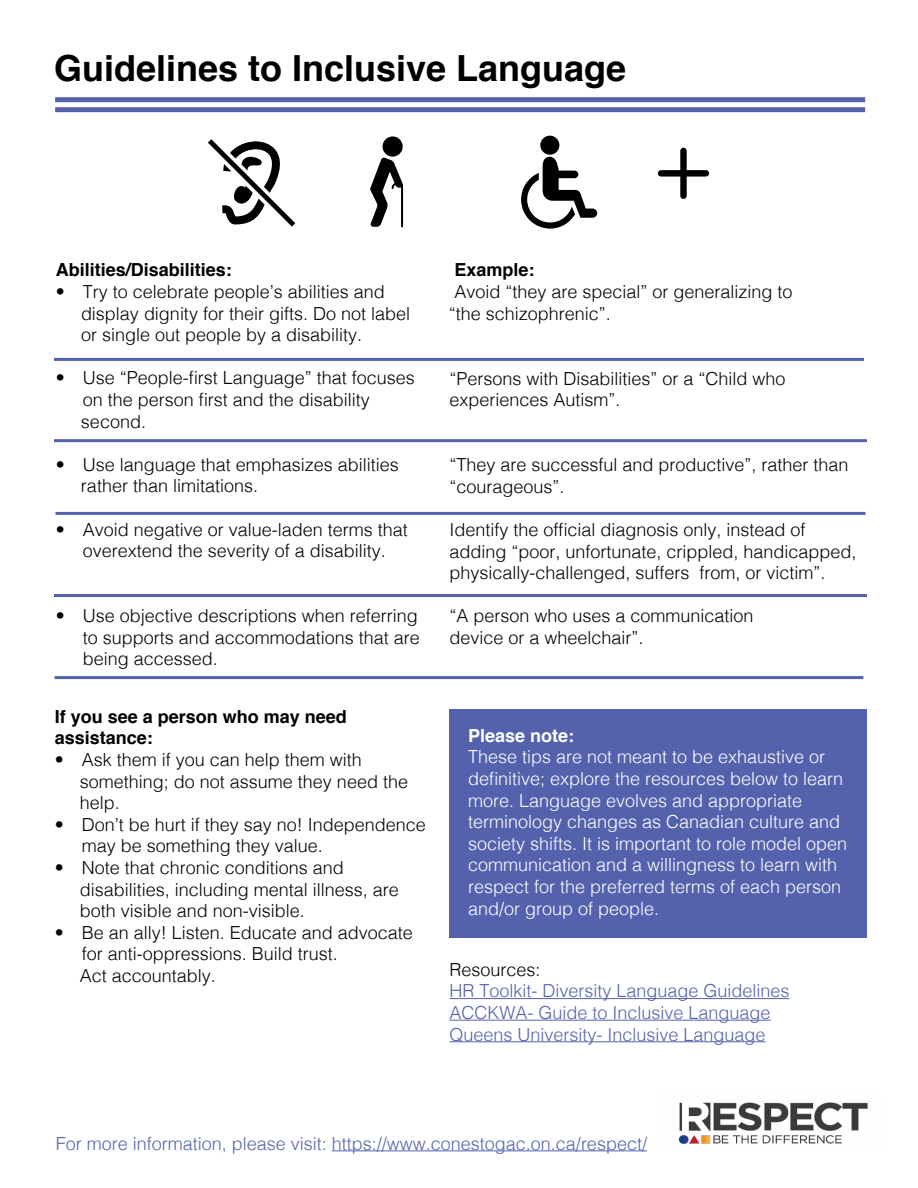
<style>
.page{position:relative;width:918px;height:1188px;background:#fff}
.page>*{position:absolute;margin:0;border:0;box-sizing:border-box;transform-origin:0 0}
.t1{font:700 36px "Helvetica";color:#000}
.t2{font:300 18px/21.6px "Helvetica";color:#000}
.t3{font:300 18px/21.6px "Helvetica";color:#fff}
.t4{font:300 18px "Helvetica";color:#5462ad}
.t5{font:700 18px/21.6px "Helvetica";color:#000}
.s1{font-weight:700}
</style>
<div class="page">
<div style="left:449px;top:709px;width:418px;height:229px;background:#5462ad"></div>
<hr style="left:332px;top:1150px;width:315px;height:1px;background:#5462ad">
<div style="left:55px;top:97px;width:810px;height:5px;background:#5462ad"></div>
<div style="left:55px;top:107px;width:810px;height:5px;background:#5462ad"></div>
<hr style="left:54px;top:358px;width:810px;height:3px;background:#5462ad">
<hr style="left:54px;top:439px;width:813px;height:3px;background:#5462ad">
<hr style="left:55px;top:512px;width:811px;height:3px;background:#5462ad">
<hr style="left:54px;top:594px;width:813px;height:3px;background:#5462ad">
<hr style="left:55px;top:676px;width:808px;height:3px;background:#5462ad">
<hr style="left:449px;top:998px;width:341px;height:1px;background:#5462ad">
<hr style="left:449px;top:1020px;width:322px;height:1px;background:#5462ad">
<hr style="left:449px;top:1041px;width:317px;height:1px;background:#5462ad">
<svg style="left:208px;top:139px;width:87px;height:88px"></svg>
<div style="left:540px;top:136px;width:19px;height:19px;background:#010002;border-radius:50%"></div>
<svg style="left:521px;top:157px;width:76px;height:72px"></svg>
<svg style="left:370px;top:136px;width:34px;height:91px"></svg>
<svg style="left:658px;top:148px;width:51px;height:51px"></svg>
<img style="left:679px;top:1102px;width:189px;height:43px">
<p class="t1" style="left:54px;top:39px;width:574px">Guidelines to Inclusive Language</p>
<p class="t5" style="left:56px;top:259px;width:178px">Abilities/Disabilities:</p>
<p class="t5" style="left:455px;top:260px;width:82px">Example:</p>
<p class="t2" style="left:56px;top:279px;width:331px">• Try to celebrate people’s abilities and</p>
<p class="t2" style="left:455px;top:280px;width:340px">Avoid “they are special” or generalizing to</p>
<p class="t2" style="left:81px;top:301px;width:331px">display dignity for their gifts. Do not label</p>
<p class="t2" style="left:449px;top:302px;width:164px">“the schizophrenic”.</p>
<p class="t2" style="left:81px;top:323px;width:283px">or single out people by a disability.</p>
<p class="t2" style="left:56px;top:366px;width:361px">• Use “People-first Language” that focuses</p>
<p class="t2" style="left:449px;top:366px;width:338px">“Persons with Disabilities” or a “Child who</p>
<p class="t2" style="left:83px;top:387px;width:289px">on the person first and the disability</p>
<p class="t2" style="left:449px;top:388px;width:173px">experiences Autism”.</p>
<p class="t2" style="left:81px;top:409px;width:67px">second.</p>
<p class="t2" style="left:56px;top:452px;width:345px">• Use language that emphasizes abilities</p>
<p class="t2" style="left:449px;top:453px;width:401px">“They are successful and productive”, rather than</p>
<p class="t2" style="left:81px;top:474px;width:179px">rather than limitations.</p>
<p class="t2" style="left:449px;top:474px;width:117px">“courageous”.</p>
<p class="t2" style="left:56px;top:517px;width:354px">• Avoid negative or value-laden terms that</p>
<p class="t2" style="left:449px;top:518px;width:358px">Identify the official diagnosis only, instead of</p>
<p class="t2" style="left:83px;top:539px;width:305px">overextend the severity of a disability.</p>
<p class="t2" style="left:449px;top:539px;width:409px">adding “poor, unfortunate, crippled, handicapped, physically-challenged, suffers from, or victim”.</p>
<p class="t2" style="left:56px;top:604px;width:364px">• Use objective descriptions when referring</p>
<p class="t2" style="left:449px;top:604px;width:306px">“A person who uses a communication</p>
<p class="t2" style="left:83px;top:625px;width:339px">to supports and accommodations that are</p>
<p class="t2" style="left:449px;top:626px;width:196px">device or a wheelchair”.</p>
<p class="t2" style="left:83px;top:647px;width:137px">being accessed.</p>
<p class="t5" style="left:55px;top:706px;width:294px">If you see a person who may need assistance:</p>
<p class="t2" style="left:80px;top:748px;width:330px;text-indent:-25px">• Ask them if you can help them with something; do not assume they need the help.</p>
<p class="t2" style="left:82px;top:812px;width:346px;text-indent:-27px">• Don’t be hurt if they say no! Independence may be something they value.</p>
<p class="t2" style="left:80px;top:856px;width:321px;text-indent:-25px">• Note that chronic conditions and disabilities, including mental illness, are both visible and non-visible.</p>
<p class="t2" style="left:80px;top:920px;width:334px;text-indent:-25px">• Be an ally! Listen. Educate and advocate for anti-oppressions. Build trust.<br>Act accountably.</p>
<p class="t3" style="left:468px;top:723px;width:381px"><span class="s1">Please note:<br></span>These tips are not meant to be exhaustive or definitive; explore the resources below to learn more. Language evolves and appropriate terminology changes as Canadian culture and society shifts. It is important to role model open communication and a willingness to learn with respect for the preferred terms of each person and/or group of people.</p>
<p class="t2" style="left:449px;top:957px;width:93px">Resources:</p>
<p class="t4" style="left:449px;top:976px;width:342px">HR Toolkit- Diversity Language Guidelines</p>
<p class="t4" style="left:449px;top:997px;width:323px">ACCKWA- Guide to Inclusive Language</p>
<p class="t4" style="left:449px;top:1019px;width:318px">Queens University- Inclusive Language</p>
<p class="t4" style="left:56px;top:1128px;width:593px">For more information, please visit: https://www.conestogac.on.ca/respect/</p>
</div>
